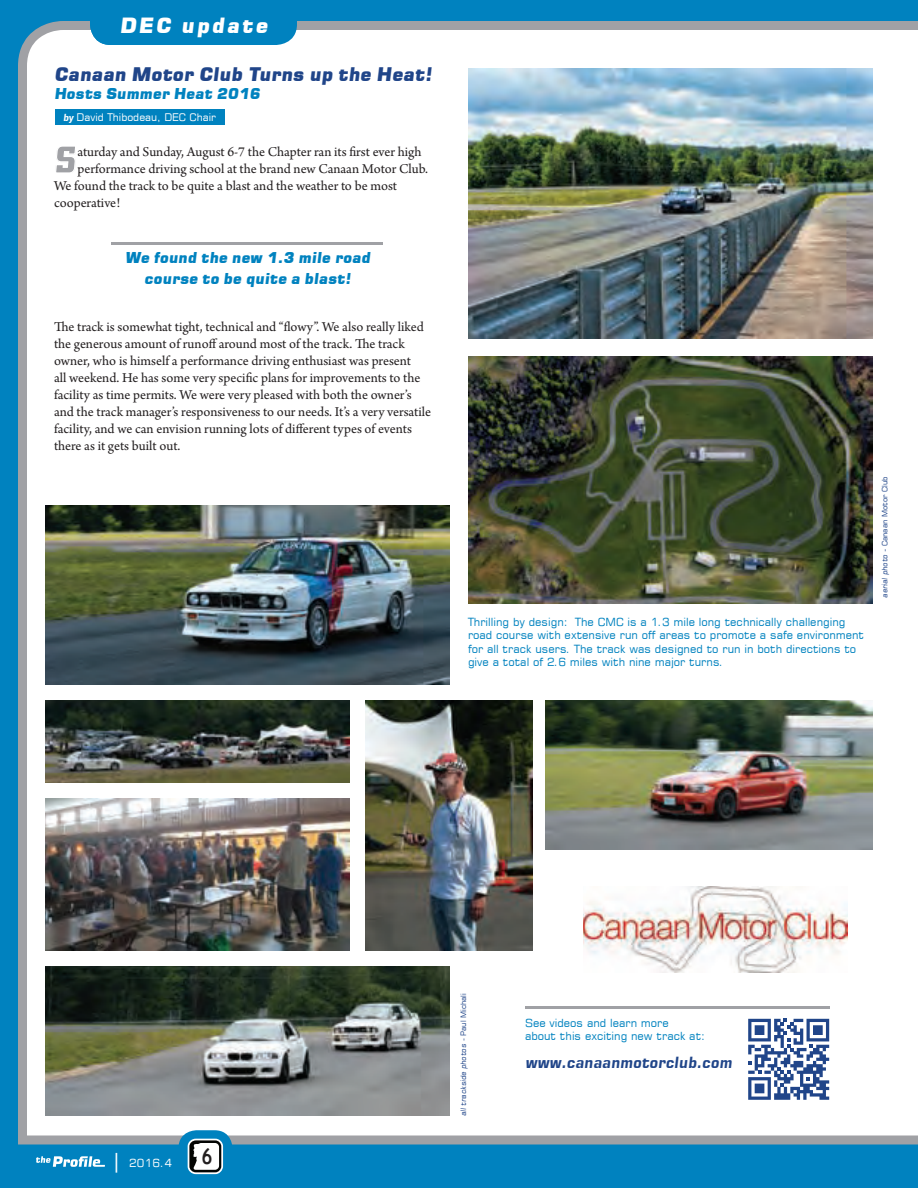
<style>
.page{position:relative;width:918px;height:1188px;background:#0082bf}
.page>*{position:absolute;margin:0;border:0;box-sizing:border-box;transform-origin:0 0}
.t1{font:700 38.85px "Square Slabserif 711 BT";color:#a0a1a5}
.t2{font:24px "Roadgeek 2005 Series C";color:#231f20}
.t3{font:italic 21px "Square 721 Blk";letter-spacing:.1em;color:#fff}
.t4{font:italic 18.75px "Square 721 Blk";color:#204589}
.t5{font:italic 700 15.3px "Square 721";color:#204589}
.t6{font:italic 15px/21px "Square 721 Blk";color:#0082bf;text-align:center}
.t7{font:14.25px/17.1px "Arno Pro";color:#231f20}
.t8{font:11.25px/13.5px "Square 721 BT";color:#0082bf}
.t9{font:11.25px "Square 721 BT";color:#fff}
.t10{font:10.5px "Square 721 BT";color:#fff}
.t11{font:7.5px "Square 721 BT";color:#204589}
.s1{font-family:"Square 721";font-weight:700;font-style:italic;font-size:9.75px}
.s2{font-size:19.65px}
</style>
<div class="page">
<div style="left:18px;top:21px;width:900px;height:1123px;background:#fff"></div>
<svg style="left:178px;top:1130px;width:54px;height:45px"></svg>
<svg style="left:36px;top:1156px;width:69px;height:11px"></svg>
<svg style="left:90px;top:21px;width:207px;height:24px"></svg>
<div style="left:56px;top:110px;width:169px;height:15px;background:#0082bf"></div>
<svg style="left:54px;top:145px;width:23px;height:29px"></svg>
<hr style="left:112px;top:242px;width:271px;height:3px;background:#a0a1a5">
<img style="left:45px;top:798px;width:304px;height:153px">
<img style="left:45px;top:700px;width:304px;height:82px">
<img style="left:45px;top:967px;width:405px;height:149px">
<img style="left:366px;top:700px;width:167px;height:251px">
<img style="left:545px;top:700px;width:328px;height:150px">
<hr style="left:525px;top:1006px;width:305px;height:3px;background:#a0a1a5">
<svg style="left:748px;top:1019px;width:81px;height:81px"></svg>
<img style="left:583px;top:887px;width:264px;height:85px">
<img style="left:45px;top:505px;width:405px;height:179px">
<img style="left:468px;top:69px;width:405px;height:269px">
<img style="left:468px;top:356px;width:405px;height:247px">
<h3 class="t3" style="left:119px;top:12px;width:150px">DEC update</h3>
<h3 class="t4" style="left:54px;top:63px;width:379px">Canaan Motor Club Turns up the Heat!</h3>
<p class="t6" style="left:54px;top:83px;width:208px">Hosts Summer Heat 2016</p>
<p class="t10" style="left:63px;top:110px;width:155px"><span class="s1">by</span> David Thibodeau, DEC Chair</p>
<h1 class="t1" style="left:54px;top:136px;width:27px">S</h1>
<p class="t7" style="left:77px;top:144px;width:345px">aturday and Sunday, August 6-7 the Chapter ran its first ever high</p>
<h3 class="t3" style="left:115px;top:12px;width:44px">xxx</h3>
<p class="t7" style="left:77px;top:161px;width:352px">performance driving school at the brand new Canaan Motor Club.</p>
<p class="t7" style="left:54px;top:178px;width:345px">We found the track to be quite a blast and the weather to be most</p>
<p class="t7" style="left:54px;top:195px;width:68px">cooperative!</p>
<p class="t6" style="left:125px;top:247px;width:247px">We found the new 1.3 mile road course to be quite a blast!</p>
<p class="t7" style="left:54px;top:319px;width:379px">The track is somewhat tight, technical and “flowy”. We also really liked the generous amount of runoff around most of the track. The track owner, who is himself a performance driving enthusiast was present<br>all weekend. He has some very specific plans for improvements to the facility as time permits. We were very pleased with both the owner’s and the track manager’s responsiveness to our needs. It’s a very versatile facility, and we can envision running lots of different types of events there as it gets built out.</p>
<p class="t8" style="left:468px;top:615px;width:398px">Thrilling by design: The CMC is a 1.3 mile long technically challenging road course with extensive run off areas to promote a safe environment for all track users. The track was designed to run in both directions to give a total of 2.6 miles with nine major turns.</p>
<p class="t11" style="left:880px;top:598px;width:122px;rotate:-90deg">aerial photo - Canaan Motor Club</p>
<p class="t9" style="left:110px;top:1156px;width:64px"><span class="s2">|</span> 2016.4</p>
<h2 class="t2" style="left:201px;top:1140px;width:13px">6</h2>
<p class="t11" style="left:459px;top:1116px;width:124px;rotate:-90deg">all trackside photos - Paul Michali</p>
<p class="t8" style="left:525px;top:1016px;width:182px">See videos and learn more<br>about this exciting new track at:</p>
<p class="t5" style="left:525px;top:1053px;width:208px">www.canaanmotorclub.com</p>
</div>
